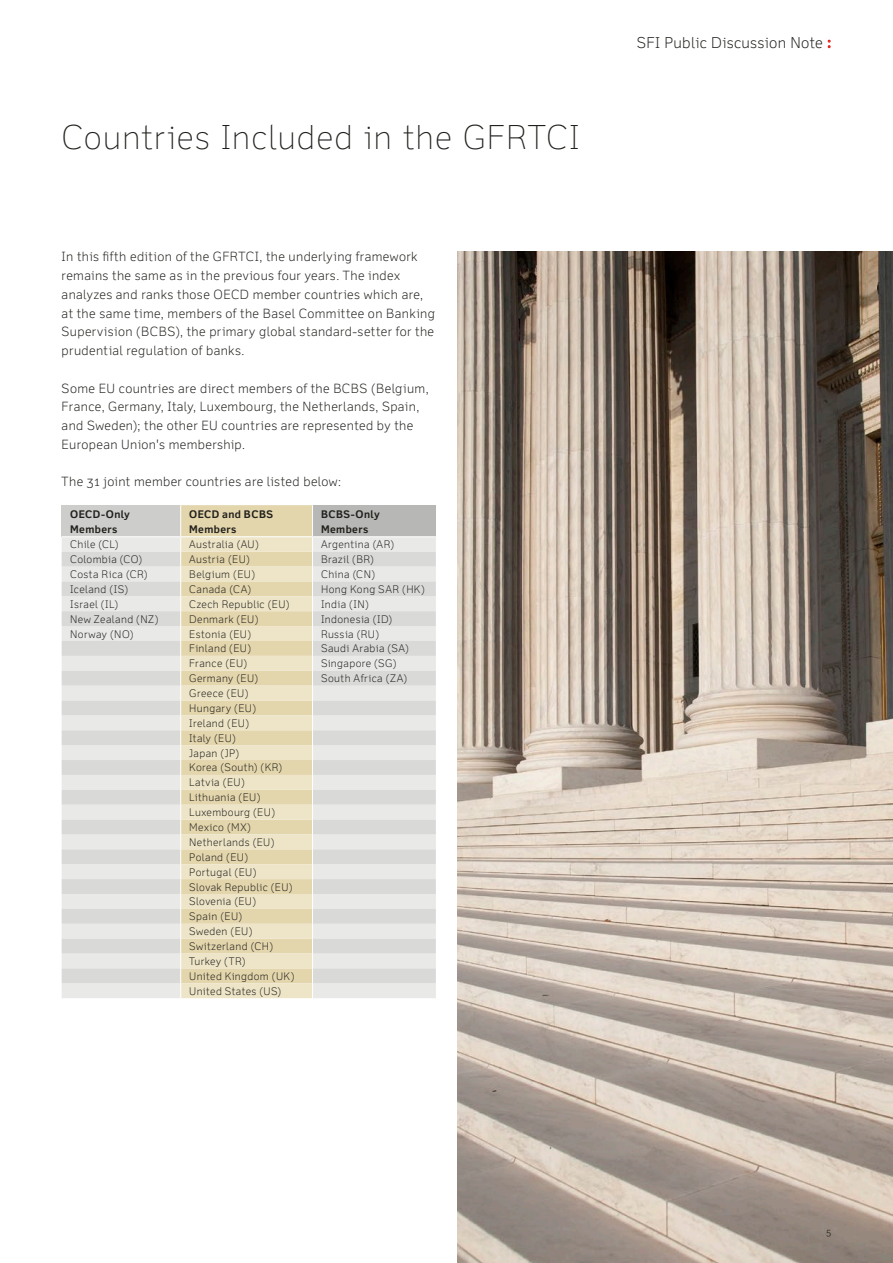
<style>
.page{position:relative;width:893px;height:1263px;background:#fff}
.page>*{position:absolute;margin:0;border:0;box-sizing:border-box;transform-origin:0 0}
.Main_Title{font:100 33px "Felbridge Pro";letter-spacing:.03em;color:#21201c}
.t1{font:300 15px "Felbridge Pro";letter-spacing:.02em;color:#21201c}
.Copy{font:300 12.75px/18.8px "Felbridge Pro";letter-spacing:.03em;color:#21201c}
.Copy-2{font:300 10.5px "Felbridge Pro";letter-spacing:.035em;color:#21201c}
.Copy-3{font:700 10.5px/15px "Felbridge Pro";letter-spacing:.04em;color:#21201c}
.t2{font:300 9px "Felbridge Pro";color:#21201c}
.s1{font-family:"New Baskerville Std";font-weight:400;font-size:16.5px;color:#e42117}
</style>
<div class="page">
<div style="left:62px;top:505px;width:119px;height:32px;background:#cdcdcb"></div>
<div style="left:181px;top:505px;width:131px;height:31px;background:#e3d5ac"></div>
<div style="left:313px;top:505px;width:123px;height:32px;background:#b7b7b5"></div>
<div style="left:62px;top:537px;width:374px;height:461px;background:#e9e9e8"></div>
<div style="left:181px;top:537px;width:131px;height:461px;background:#eee5c8"></div>
<svg style="left:62px;top:552px;width:374px;height:431px;background:#e3dfd2"></svg>
<hr style="left:180px;top:505px;width:1px;height:31px;background:#fff">
<svg style="left:180px;top:537px;width:1px;height:461px"></svg>
<svg style="left:312px;top:537px;width:1px;height:461px"></svg>
<hr style="left:62px;top:536px;width:119px;height:1px;background:#fff">
<hr style="left:313px;top:536px;width:123px;height:1px;background:#fff">
<img style="left:457px;top:252px;width:436px;height:1011px">
<p class="Main_Title" style="left:62px;top:117px;width:519px">Countries Included in the GFRTCI</p>
<p class="Copy" style="left:62px;top:247px;width:375px">In this fifth edition of the GFRTCI, the underlying framework remains the same as in the previous four years. The index analyzes and ranks those OECD member countries which are, at the same time, members of the Basel Committee on Banking Supervision (BCBS), the primary global standard-setter for the prudential regulation of banks.</p>
<p class="Copy" style="left:62px;top:379px;width:368px">Some EU countries are direct members of the BCBS (Belgium, France, Germany, Italy, Luxembourg, the Netherlands, Spain, and Sweden); the other EU countries are represented by the European Union's membership.</p>
<p class="Copy" style="left:62px;top:472px;width:281px">The 31 joint member countries are listed below:</p>
<p class="Copy-3" style="left:70px;top:506px;width:61px">OECD-Only<br>Members</p>
<p class="Copy-3" style="left:189px;top:506px;width:85px">OECD and BCBS<br>Members</p>
<p class="Copy-3" style="left:321px;top:506px;width:60px">BCBS-Only<br>Members</p>
<p class="Copy-2" style="left:70px;top:538px;width:50px">Chile (CL)</p>
<p class="Copy-2" style="left:189px;top:538px;width:71px">Australia (AU)</p>
<p class="Copy-2" style="left:321px;top:538px;width:75px">Argentina (AR)</p>
<p class="Copy-2" style="left:70px;top:553px;width:74px">Colombia (CO)</p>
<p class="Copy-2" style="left:189px;top:553px;width:62px">Austria (EU)</p>
<p class="Copy-2" style="left:321px;top:553px;width:54px">Brazil (BR)</p>
<p class="Copy-2" style="left:70px;top:568px;width:79px">Costa Rica (CR)</p>
<p class="Copy-2" style="left:189px;top:568px;width:67px">Belgium (EU)</p>
<p class="Copy-2" style="left:321px;top:568px;width:56px">China (CN)</p>
<p class="Copy-2" style="left:70px;top:583px;width:59px">Iceland (IS)</p>
<p class="Copy-2" style="left:189px;top:583px;width:63px">Canada (CA)</p>
<p class="Copy-2" style="left:321px;top:583px;width:105px">Hong Kong SAR (HK)</p>
<p class="Copy-2" style="left:70px;top:598px;width:50px">Israel (IL)</p>
<p class="Copy-2" style="left:189px;top:598px;width:102px">Czech Republic (EU)</p>
<p class="Copy-2" style="left:321px;top:598px;width:49px">India (IN)</p>
<p class="Copy-2" style="left:70px;top:613px;width:90px">New Zealand (NZ)</p>
<p class="Copy-2" style="left:189px;top:613px;width:71px">Denmark (EU)</p>
<p class="Copy-2" style="left:321px;top:613px;width:73px">Indonesia (ID)</p>
<p class="Copy-2" style="left:70px;top:627px;width:65px">Norway (NO)</p>
<p class="Copy-2" style="left:189px;top:627px;width:64px">Estonia (EU)</p>
<p class="Copy-2" style="left:321px;top:627px;width:60px">Russia (RU)</p>
<p class="Copy-2" style="left:189px;top:642px;width:63px">Finland (EU)</p>
<p class="Copy-2" style="left:321px;top:642px;width:89px">Saudi Arabia (SA)</p>
<p class="Copy-2" style="left:189px;top:657px;width:60px">France (EU)</p>
<p class="Copy-2" style="left:321px;top:657px;width:77px">Singapore (SG)</p>
<p class="Copy-2" style="left:189px;top:672px;width:71px">Germany (EU)</p>
<p class="Copy-2" style="left:321px;top:672px;width:88px">South Africa (ZA)</p>
<p class="Copy-2" style="left:189px;top:687px;width:61px">Greece (EU)</p>
<p class="Copy-2" style="left:189px;top:702px;width:68px">Hungary (EU)</p>
<p class="Copy-2" style="left:189px;top:717px;width:61px">Ireland (EU)</p>
<p class="Copy-2" style="left:189px;top:732px;width:48px">Italy (EU)</p>
<p class="Copy-2" style="left:189px;top:746px;width:52px">Japan (JP)</p>
<p class="Copy-2" style="left:189px;top:761px;width:94px">Korea (South) (KR)</p>
<p class="Copy-2" style="left:189px;top:776px;width:57px">Latvia (EU)</p>
<p class="Copy-2" style="left:189px;top:791px;width:73px">Lithuania (EU)</p>
<p class="Copy-2" style="left:189px;top:806px;width:87px">Luxembourg (EU)</p>
<p class="Copy-2" style="left:189px;top:821px;width:63px">Mexico (MX)</p>
<p class="Copy-2" style="left:189px;top:836px;width:87px">Netherlands (EU)</p>
<p class="Copy-2" style="left:189px;top:851px;width:60px">Poland (EU)</p>
<p class="Copy-2" style="left:189px;top:866px;width:69px">Portugal (EU)</p>
<p class="Copy-2" style="left:189px;top:880px;width:105px">Slovak Republic (EU)</p>
<p class="Copy-2" style="left:189px;top:895px;width:69px">Slovenia (EU)</p>
<p class="Copy-2" style="left:189px;top:910px;width:55px">Spain (EU)</p>
<p class="Copy-2" style="left:189px;top:925px;width:65px">Sweden (EU)</p>
<p class="Copy-2" style="left:189px;top:940px;width:85px">Switzerland (CH)</p>
<p class="Copy-2" style="left:189px;top:955px;width:58px">Turkey (TR)</p>
<p class="Copy-2" style="left:189px;top:970px;width:107px">United Kingdom (UK)</p>
<p class="Copy-2" style="left:189px;top:985px;width:94px">United States (US)</p>
<h2 class="t1" style="left:637px;top:34px;width:196px">SFI Public Discussion Note <span class="s1">:</span></h2>
<p class="t2" style="left:826px;top:1226px;width:6px">5</p>
</div>
